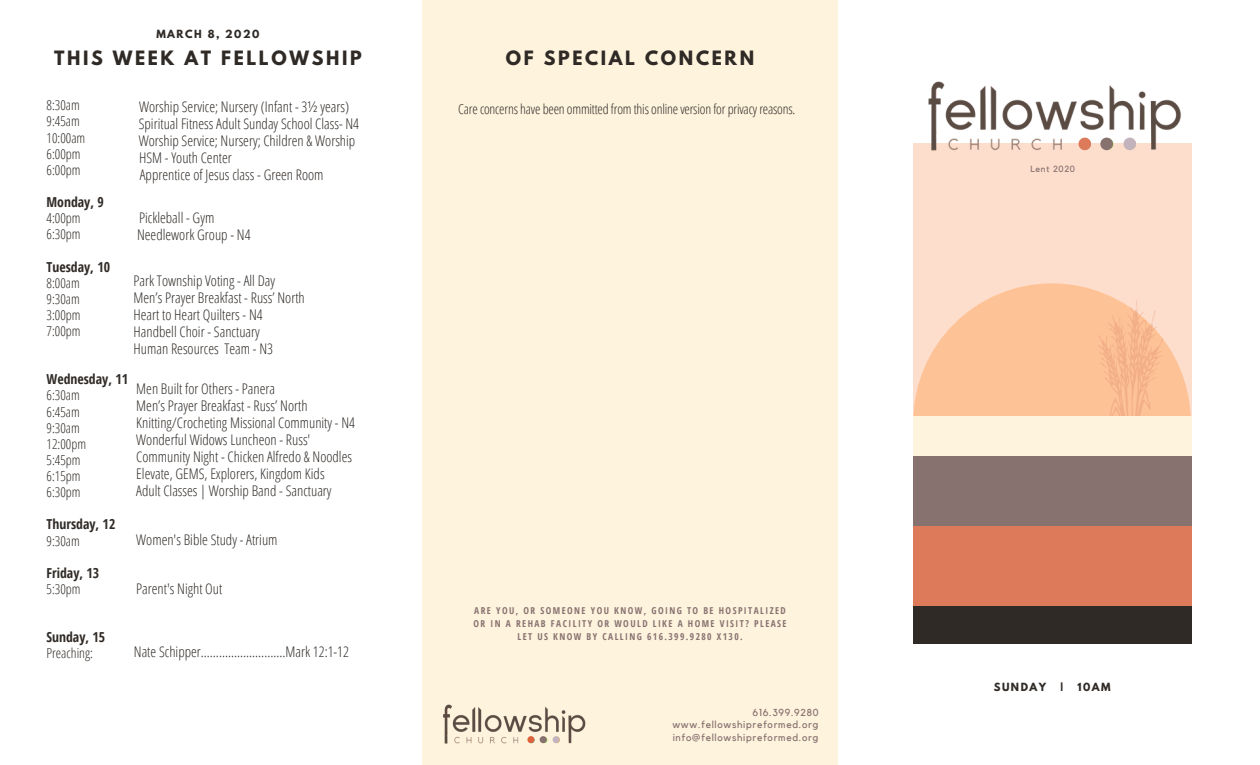
<style>
.page{position:relative;width:1260px;height:765px;background:#fff}
.page>*{position:absolute;margin:0;border:0;box-sizing:border-box;transform-origin:0 0}
.t1{font:700 17.5px "League Spartan";letter-spacing:.15em;color:#2f2a26}
.t2{font:300 14.62px/17px "Open Sans Condensed";color:#2f2a26}
.t3{font:300 13.75px/16.1px "Open Sans Condensed";color:#2f2a26}
.t4{font:700 13.75px "Open Sans Condensed";color:#2f2a26}
.t5{font:10.12px/12px "Kollektif";letter-spacing:.07em;color:#877270;text-align:right}
.t6{font:700 10px "League Spartan";letter-spacing:.15em;color:#2f2a26}
.t7{font:700 9.5px/13.2px "Open Sans Condensed";letter-spacing:.15em;color:#877270;text-align:center}
.t8{font:9px "Kollektif";letter-spacing:.07em;color:#877270}
</style>
<div class="page">
<div style="left:422px;top:0;width:416px;height:765px;background:#fef3dd"></div>
<img style="left:443px;top:704px;width:143px;height:40px">
<div style="left:527px;top:736px;width:7px;height:7px;background:#df633a;border-radius:50%"></div>
<div style="left:540px;top:736px;width:7px;height:7px;background:#877270;border-radius:50%"></div>
<div style="left:553px;top:736px;width:7px;height:7px;background:#c3b3bd;border-radius:50%"></div>
<div style="left:913px;top:143px;width:278px;height:417px;background:#fddecc"></div>
<svg style="left:913px;top:283px;width:278px;height:133px;fill:#fdc296"></svg>
<div style="left:913px;top:511px;width:278px;height:95px;background:#dd7a5a"></div>
<img style="left:1098px;top:300px;width:64px;height:116px">
<div style="left:913px;top:416px;width:278px;height:56px;background:#fef3dd"></div>
<div style="left:913px;top:457px;width:279px;height:69px;background:#877270"></div>
<img style="left:928px;top:81px;width:253px;height:70px">
<div style="left:1079px;top:138px;width:12px;height:12px;background:#dd7a5a;border-radius:50%"></div>
<div style="left:1100px;top:138px;width:13px;height:12px;background:#877270;border-radius:50%"></div>
<div style="left:1124px;top:138px;width:12px;height:12px;background:#c3b3bd;border-radius:50%"></div>
<div style="left:913px;top:606px;width:278px;height:38px;background:#2f2a26"></div>
<p class="t6" style="left:156px;top:29px;width:104px">MARCH 8, 2020</p>
<p class="t1" style="left:54px;top:49px;width:309px">THIS WEEK AT FELLOWSHIP</p>
<p class="t1" style="left:506px;top:49px;width:250px">OF SPECIAL CONCERN</p>
<p class="t3" style="left:47px;top:97px;width:40px">8:30am<br>9:45am<br>10:00am<br>6:00pm<br>6:00pm</p>
<p class="t4" style="left:47px;top:192px;width:59px">Monday, 9</p>
<p class="t3" style="left:47px;top:210px;width:36px">4:00pm<br>6:30pm</p>
<p class="t4" style="left:47px;top:257px;width:65px">Tuesday, 10</p>
<p class="t3" style="left:47px;top:274px;width:36px;text-align:justify">8:00am 9:30am 3:00pm 7:00pm</p>
<p class="t4" style="left:47px;top:370px;width:83px">Wednesday, 11</p>
<p class="t3" style="left:47px;top:387px;width:41px">6:30am<br>6:45am<br>9:30am<br>12:00pm<br>5:45pm<br>6:15pm<br>6:30pm</p>
<p class="t4" style="left:47px;top:515px;width:70px">Thursday, 12</p>
<p class="t3" style="left:47px;top:532px;width:35px">9:30am</p>
<p class="t4" style="left:47px;top:563px;width:54px">Friday, 13</p>
<p class="t3" style="left:47px;top:580px;width:36px">5:30pm</p>
<p class="t4" style="left:47px;top:628px;width:60px">Sunday, 15</p>
<p class="t3" style="left:47px;top:645px;width:48px">Preaching:</p>
<p class="t2" style="left:139px;top:98px;width:222px">Worship Service; Nursery (Infant - 3½ years)<br>Spiritual Fitness Adult Sunday School Class- N4<br>Worship Service; Nursery; Children &amp; Worship HSM - Youth Center<br>Apprentice of Jesus class - Green Room</p>
<p class="t2" style="left:137px;top:209px;width:115px">Pickleball - Gym<br>Needlework Group - N4</p>
<p class="t2" style="left:134px;top:272px;width:173px">Park Township Voting - All Day<br>Men’s Prayer Breakfast - Russ’ North<br>Heart to Heart Quilters - N4<br>Handbell Choir - Sanctuary<br>Human Resources Team - N3</p>
<p class="t2" style="left:136px;top:380px;width:220px">Men Built for Others - Panera<br>Men’s Prayer Breakfast - Russ’ North Knitting/Crocheting Missional Community - N4<br>Wonderful Widows Luncheon - Russ' Community Night - Chicken Alfredo &amp; Noodles Elevate, GEMS, Explorers, Kingdom Kids<br>Adult Classes | Worship Band - Sanctuary</p>
<p class="t2" style="left:136px;top:531px;width:143px">Women's Bible Study - Atrium</p>
<p class="t2" style="left:136px;top:580px;width:88px">Parent's Night Out</p>
<p class="t3" style="left:458px;top:101px;width:339px">Care concerns have been ommitted from this online version for privacy reasons.</p>
<p class="t7" style="left:474px;top:603px;width:315px">ARE YOU, OR SOMEONE YOU KNOW, GOING TO BE HOSPITALIZED<br>OR IN A REHAB FACILITY OR WOULD LIKE A HOME VISIT? PLEASE<br>LET US KNOW BY CALLING 616.399.9280 X130.</p>
<p class="t2" style="left:134px;top:643px;width:217px">Nate Schipper...…………………....Mark 12:1-12</p>
<p class="t5" style="left:672px;top:707px;width:148px">616.399.9280 www.fellowshipreformed.org</p>
<p class="t5" style="left:673px;top:732px;width:147px">info@fellowshipreformed.org</p>
<p class="t8" style="left:1030px;top:165px;width:46px">Lent 2020</p>
<p class="t6" style="left:994px;top:682px;width:54px">SUNDAY</p>
<p class="t6" style="left:1060px;top:682px;width:4px">|</p>
<p class="t6" style="left:1077px;top:682px;width:35px">10AM</p>
</div>
